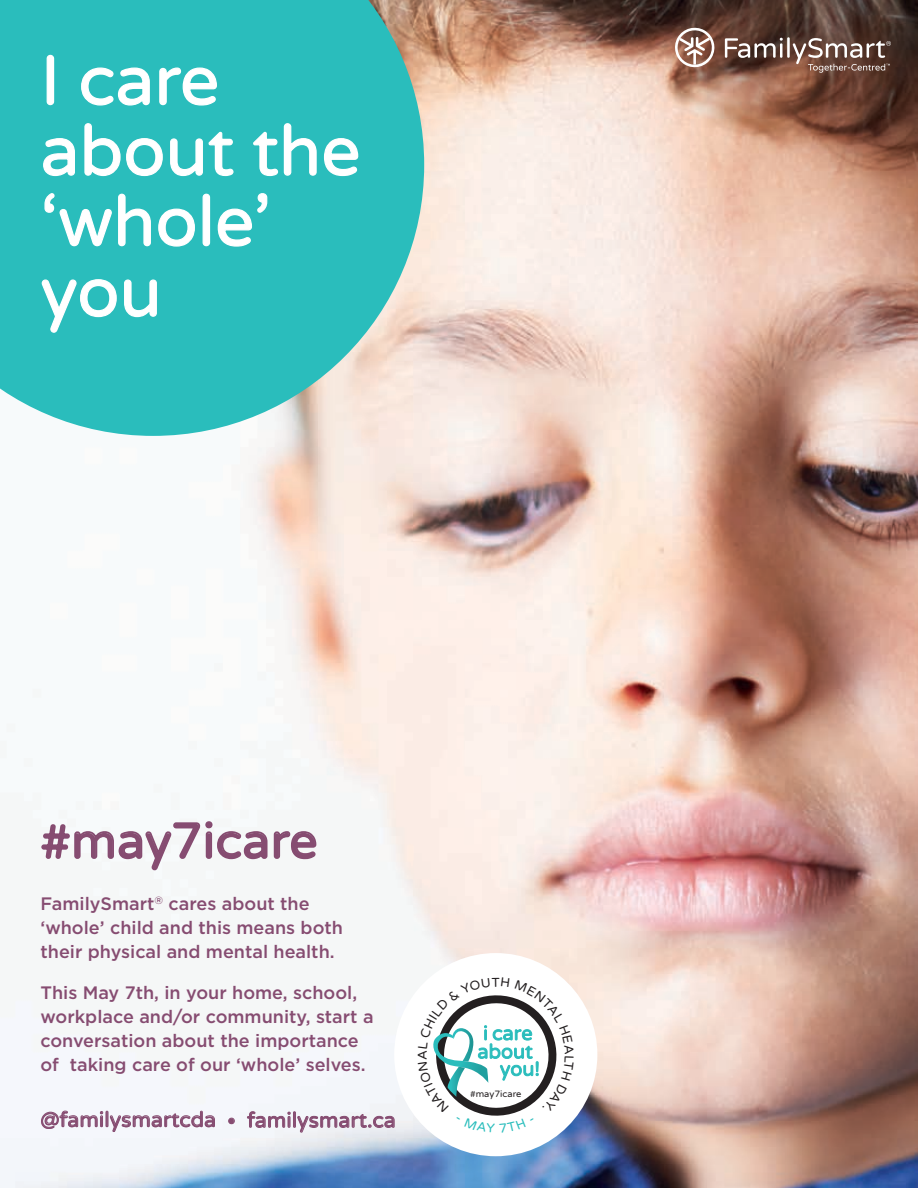
<style>
.page{position:relative;width:918px;height:1188px;background:#fff}
.page>*{position:absolute;margin:0;border:0;box-sizing:border-box;transform-origin:0 0}
.t1{font:69.45px/70.5px "Varela Round";color:#fff}
.t2{font:49.5px "Varela Round";letter-spacing:.01em;color:#864c71}
.t3{font:21px "Varela Round";letter-spacing:.01em;color:#864c71}
.t4{font:500 18px/24px "Gotham";color:#864c71}
.t5{font:9.3px "Varela Round";color:#231f20}
</style>
<div class="page">
<img style="left:0;top:0;width:918px;height:1188px">
<svg style="left:41px;top:1110px;width:174px;height:22px"></svg>
<svg style="left:228px;top:1117px;width:7px;height:7px"></svg>
<svg style="left:247px;top:1111px;width:148px;height:22px"></svg>
<svg style="left:40px;top:803px;width:278px;height:77px"></svg>
<div style="left:394px;top:953px;width:203px;height:203px;background:#fff;border-radius:50%"></div>
<svg style="left:0;top:0;width:424px;height:436px;background:#46c1be"></svg>
<svg style="left:46px;top:54px;width:9px;height:52px"></svg>
<svg style="left:80px;top:67px;width:71px;height:39px;background:#4dc7c6"></svg>
<svg style="left:158px;top:67px;width:60px;height:39px;background:#4ec8c7"></svg>
<svg style="left:42px;top:137px;width:34px;height:40px"></svg>
<svg style="left:84px;top:122px;width:79px;height:55px;background:#44c5c4"></svg>
<svg style="left:169px;top:131px;width:65px;height:46px;background:#46c5c4"></svg>
<svg style="left:252px;top:122px;width:107px;height:55px;background:#43c4c3"></svg>
<svg style="left:44px;top:192px;width:108px;height:55px;background:#41c4c3"></svg>
<svg style="left:158px;top:208px;width:38px;height:39px"></svg>
<svg style="left:202px;top:193px;width:9px;height:54px"></svg>
<svg style="left:217px;top:192px;width:51px;height:55px;background:#42c4c3"></svg>
<svg style="left:41px;top:279px;width:76px;height:55px;background:#41c4c3"></svg>
<svg style="left:123px;top:279px;width:35px;height:39px"></svg>
<svg style="left:672px;top:25px;width:45px;height:45px"></svg>
<svg style="left:725px;top:37px;width:166px;height:36px;background:#7a5f55"></svg>
<svg style="left:417px;top:977px;width:157px;height:156px"></svg>
<h1 class="t1" style="left:40px;top:43px;width:322px">I care about the ‘whole’ you</h1>
<h2 class="t2" style="left:40px;top:807px;width:279px">#may7icare</h2>
<p class="t4" style="left:40px;top:891px;width:304px">FamilySmart<sup>®</sup> cares about the ‘whole’ child and this means both their physical and mental health.</p>
<p class="t4" style="left:40px;top:980px;width:335px">This May 7th, in your home, school, workplace and/or community, start a conversation about the importance of taking care of our ‘whole’ selves.</p>
<p class="t3" style="left:40px;top:1105px;width:357px">@familysmartcda • familysmart.ca</p>
<p class="t5" style="left:470px;top:1087px;width:53px">#may7icare</p>
</div>
